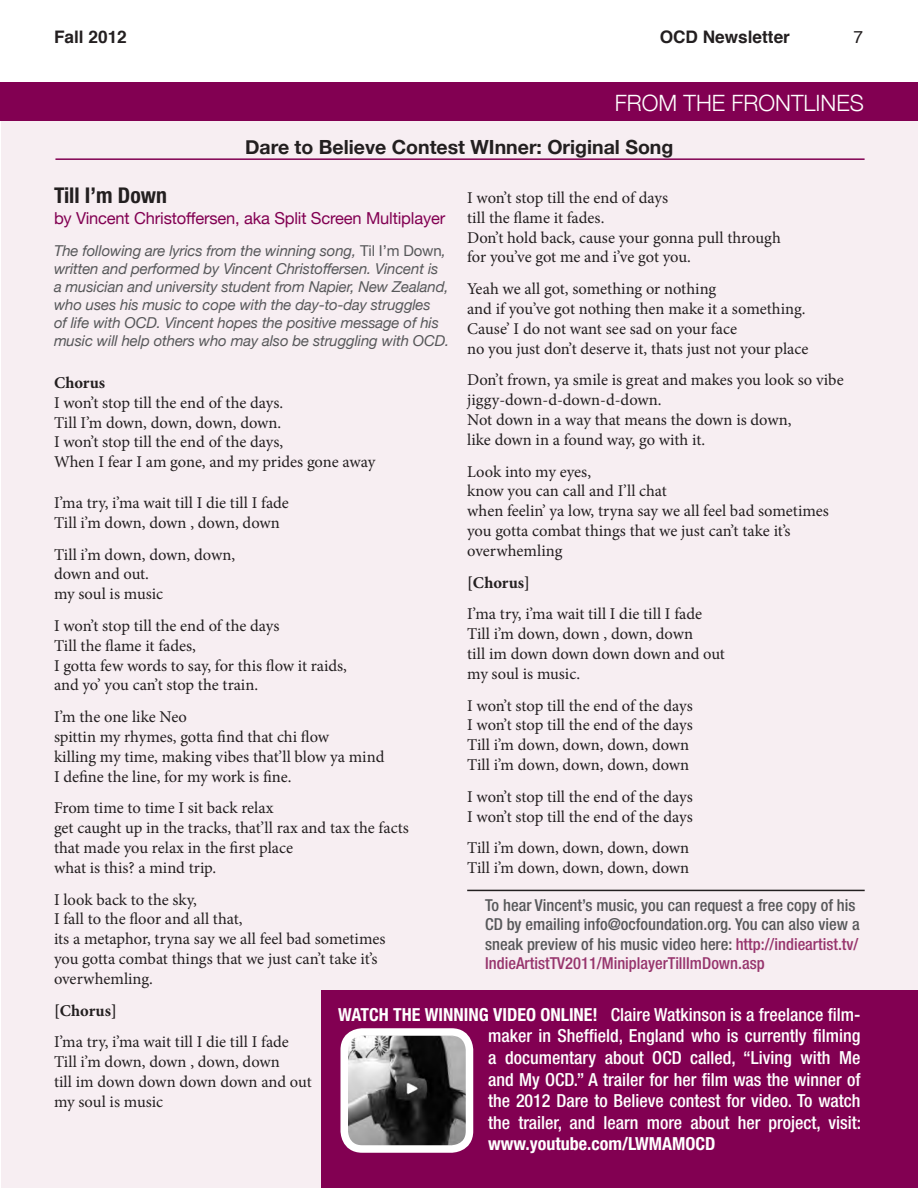
<style>
.page{position:relative;width:918px;height:1188px;background:#fff}
.page>*{position:absolute;margin:0;border:0;box-sizing:border-box;transform-origin:0 0}
.t1{font:300 22.5px "Helvetica Neue";color:#fff}
.Abstract_Headline{font:700 condensed 21.75px "Helvetica Neue LT Std";color:#231f20}
.Intro{font:700 19.5px "Helvetica Neue";color:#231f20}
.t2{font:500 condensed 18px/21.6px "Helvetica Neue LT Std";color:#fff;text-align:justify}
.t3{font:700 17.25px "Helvetica";color:#231f20}
.t4{font:17.25px "Helvetica";color:#231f20}
.Body{font:16.5px/19.8px "Minion Pro";color:#231f20}
.Author_Bio{font:500 condensed 16.5px/19.5px "Helvetica Neue";color:#57585a}
.By_Line{font:16.5px "Helvetica Neue";letter-spacing:-.01em;color:#820052}
.Body-2{font:700 16.5px "Minion Pro";color:#231f20}
.Author_Bio-2{font:italic 15px/18px "Helvetica Neue";letter-spacing:-.01em;color:#57585a}
.s1{font-style:normal}
.s2{font-weight:700}
.s3{color:#97356d}
</style>
<div class="page">
<div style="left:1px;top:111px;width:917px;height:1077px;background:#f7eef2"></div>
<hr style="left:55px;top:158px;width:810px;height:2px;background:#820052">
<div style="left:0;top:82px;width:918px;height:39px;background:#820052"></div>
<hr style="left:467px;top:890px;width:398px;height:1px;background:#231f20">
<div style="left:321px;top:991px;width:597px;height:197px;background:#820052"></div>
<img style="left:349px;top:1037px;width:115px;height:107px">
<div style="left:340px;top:1028px;width:133px;height:125px;border:8px solid #fff;border-radius:18px"></div>
<p class="t3" style="left:54px;top:23px;width:74px">Fall 2012</p>
<p class="t3" style="left:660px;top:23px;width:132px">OCD Newsletter</p>
<p class="t4" style="left:854px;top:23px;width:11px">7</p>
<p class="t1" style="left:615px;top:85px;width:251px">FROM THE FRONTLINES</p>
<p class="Intro" style="left:245px;top:129px;width:430px">Dare to Believe Contest WInner: Original Song</p>
<p class="Abstract_Headline" style="left:54px;top:182px;width:115px">Till I’m Down</p>
<p class="By_Line" style="left:54px;top:204px;width:393px">by Vincent Christoffersen, aka Split Screen Multiplayer</p>
<p class="Author_Bio-2" style="left:54px;top:241px;width:397px">The following are lyrics from the winning song, <span class="s1">Til I’m Down</span>, written and performed by Vincent Christoffersen. Vincent is a musician and university student from Napier, New Zealand, who uses his music to cope with the day-to-day struggles<br>of life with OCD. Vincent hopes the positive message of his music will help others who may also be struggling with OCD.</p>
<p class="Body" style="left:54px;top:373px;width:323px"><span class="s2">Chorus<br></span>I won’t stop till the end of the days.<br>Till I’m down, down, down, down.<br>I won’t stop till the end of the days,<br>When I fear I am gone, and my prides gone away</p>
<p class="Body" style="left:54px;top:493px;width:237px">I’ma try, i’ma wait till I die till I fade<br>Till i’m down, down , down, down</p>
<p class="Body" style="left:54px;top:545px;width:183px">Till i’m down, down, down, down and out.<br>my soul is music</p>
<p class="Body" style="left:54px;top:616px;width:294px">I won’t stop till the end of the days<br>Till the flame it fades,<br>I gotta few words to say, for this flow it raids, and yo’ you can’t stop the train.</p>
<p class="Body" style="left:54px;top:707px;width:332px">I’m the one like Neo<br>spittin my rhymes, gotta find that chi flow<br>killing my time, making vibes that’ll blow ya mind I define the line, for my work is fine.</p>
<p class="Body" style="left:54px;top:798px;width:356px">From time to time I sit back relax<br>get caught up in the tracks, that’ll rax and tax the facts that made you relax in the first place<br>what is this? a mind trip.</p>
<p class="Body" style="left:54px;top:890px;width:333px">I look back to the sky,<br>I fall to the floor and all that,<br>its a metaphor, tryna say we all feel bad sometimes you gotta combat things that we just can’t take it’s overwhemling.</p>
<p class="Body-2" style="left:54px;top:999px;width:64px">[Chorus]</p>
<p class="Body" style="left:54px;top:1032px;width:259px">I’ma try, i’ma wait till I die till I fade<br>Till i’m down, down , down, down<br>till im down down down down and out my soul is music</p>
<p class="Body" style="left:467px;top:188px;width:315px">I won’t stop till the end of days<br>till the flame it fades.<br>Don’t hold back, cause your gonna pull through for you’ve got me and i’ve got you.</p>
<p class="Body" style="left:467px;top:279px;width:343px">Yeah we all got, something or nothing<br>and if you’ve got nothing then make it a something.<br>Cause’ I do not want see sad on your face<br>no you just don’t deserve it, thats just not your place</p>
<p class="Body" style="left:467px;top:370px;width:378px">Don’t frown, ya smile is great and makes you look so vibe jiggy-down-d-down-d-down.<br>Not down in a way that means the down is down,<br>like down in a found way, go with it.</p>
<p class="Body" style="left:467px;top:461px;width:363px">Look into my eyes,<br>know you can call and I’ll chat<br>when feelin’ ya low, tryna say we all feel bad sometimes you gotta combat things that we just can’t take it’s overwhemling</p>
<p class="Body-2" style="left:467px;top:571px;width:64px">[Chorus]</p>
<p class="Body" style="left:467px;top:604px;width:259px">I’ma try, i’ma wait till I die till I fade<br>Till i’m down, down , down, down<br>till im down down down down and out my soul is music.</p>
<p class="Body" style="left:467px;top:695px;width:227px">I won’t stop till the end of the days<br>I won’t stop till the end of the days<br>Till i’m down, down, down, down<br>Till i’m down, down, down, down</p>
<p class="Body" style="left:467px;top:787px;width:227px">I won’t stop till the end of the days<br>I won’t stop till the end of the days</p>
<p class="Body" style="left:467px;top:838px;width:224px">Till i’m down, down, down, down<br>Till i’m down, down, down, down</p>
<p class="Author_Bio" style="left:485px;top:895px;width:376px">To hear Vincent’s music, you can request a free copy of his CD by emailing info@ocfoundation.org. You can also view a sneak preview of his music video here: <span class="s3">http://indieartist.tv/ IndieArtistTV2011/MiniplayerTillImDown.asp</span></p>
<p class="t2" style="left:488px;top:1003px;width:374px;text-indent:-150px"><span class="s2">WATCH THE WINNING VIDEO ONLINE!</span> Claire Watkinson is a freelance film&shy;maker in Sheffield, England who is currently filming a documentary about OCD called, “Living with Me and My OCD.” A trailer for her film was the winner of the 2012 Dare to Believe contest for video. To watch the trailer, and learn more about her project, visit: <span class="s2">www.youtube.com/LWMAMOCD</span></p>
</div>
